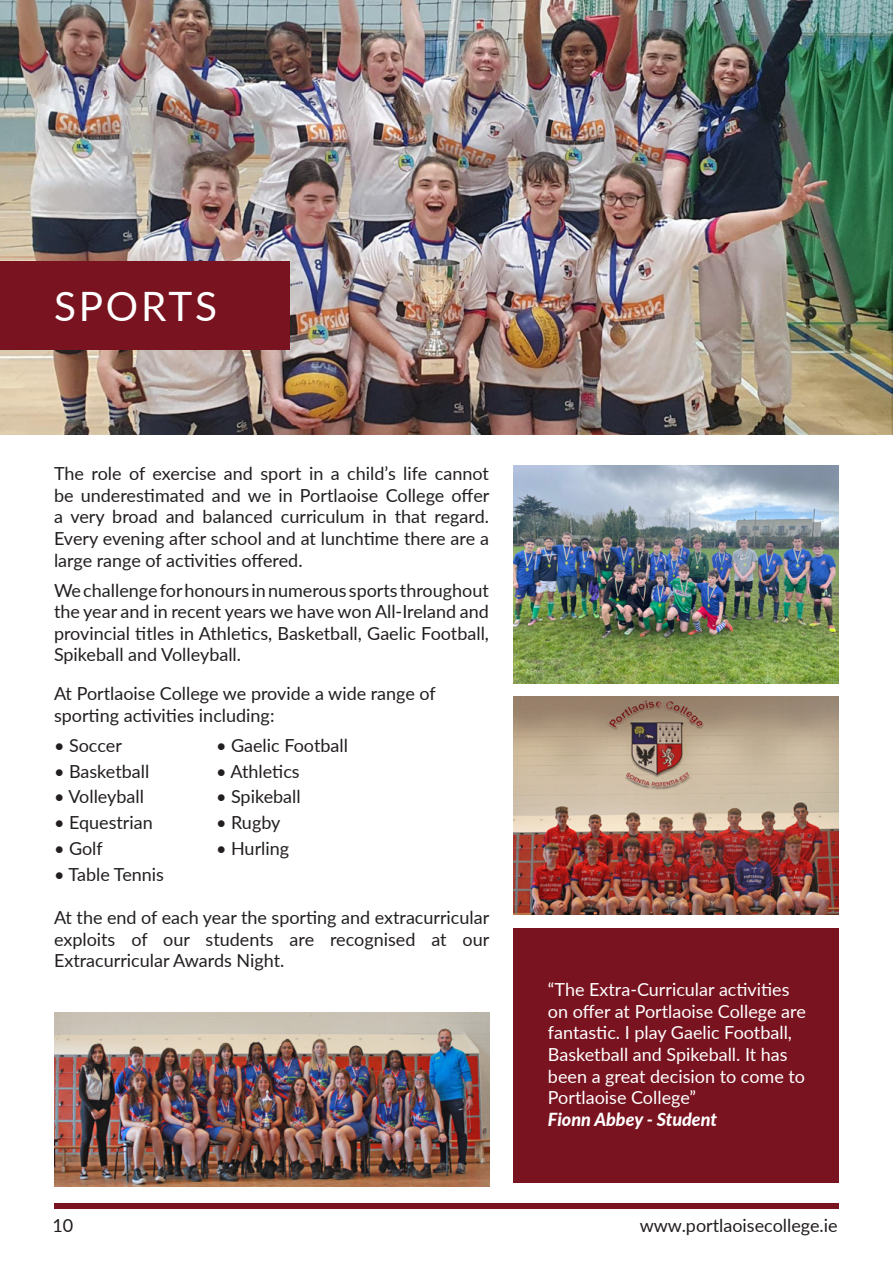
<style>
.page{position:relative;width:893px;height:1263px;background:#fff}
.page>*{position:absolute;margin:0;border:0;box-sizing:border-box;transform-origin:0 0}
.t1{font:40.5px "Lato";letter-spacing:.07em;color:#fff}
.t2{font:18px/21.6px "Lato";color:#231f20;text-align:justify}
.t3{font:18px/21.6px "Lato";color:#fff}
.t4{font:italic 800 18px "Lato";color:#fff}
</style>
<div class="page">
<img style="left:0;top:0;width:893px;height:435px">
<div style="left:0;top:261px;width:289px;height:89px;background:#791320"></div>
<div style="left:513px;top:928px;width:326px;height:255px;background:#791320"></div>
<img style="left:513px;top:466px;width:326px;height:218px">
<img style="left:513px;top:696px;width:326px;height:218px">
<div style="left:54px;top:1203px;width:785px;height:6px;background:#791320"></div>
<img style="left:54px;top:1012px;width:435px;height:174px">
<h1 class="t1" style="left:54px;top:278px;width:164px">SPORTS</h1>
<p class="t2" style="left:54px;top:462px;width:437px">The role of exercise and sport in a child’s life cannot be underestimated and we in Portlaoise College offer a very broad and balanced curriculum in that regard.<br>Every evening after school and at lunchtime there are a large range of activities offered.</p>
<p class="t2" style="left:54px;top:578px;width:436px">We challenge for honours in numerous sports throughout the year and in recent years we have won All-Ireland and provincial titles in Athletics, Basketball, Gaelic Football, Spikeball and Volleyball.</p>
<p class="t2" style="left:54px;top:682px;width:383px">At Portlaoise College we provide a wide range of sporting activities including:</p>
<p class="t2" style="left:54px;top:734px;width:69px">• Soccer</p>
<p class="t2" style="left:216px;top:734px;width:133px">• Gaelic Football</p>
<p class="t2" style="left:54px;top:759px;width:97px">• Basketball</p>
<p class="t2" style="left:216px;top:759px;width:85px">• Athletics</p>
<p class="t2" style="left:54px;top:785px;width:91px">• Volleyball</p>
<p class="t2" style="left:216px;top:785px;width:86px">• Spikeball</p>
<p class="t2" style="left:54px;top:811px;width:100px">• Equestrian</p>
<p class="t2" style="left:216px;top:811px;width:66px">• Rugby</p>
<p class="t2" style="left:54px;top:837px;width:50px">• Golf</p>
<p class="t2" style="left:216px;top:837px;width:75px">• Hurling</p>
<p class="t2" style="left:54px;top:863px;width:112px">• Table Tennis</p>
<p class="t2" style="left:54px;top:906px;width:437px">At the end of each year the sporting and extracurricular exploits of our students are recognised at our Extracurricular Awards Night.</p>
<p class="t3" style="left:548px;top:978px;width:259px">“The Extra-Curricular activities on offer at Portlaoise College are fantastic. I play Gaelic Football,<br>Basketball and Spikeball. It has been a great decision to come to<br>Portlaoise College”</p>
<p class="t4" style="left:548px;top:1106px;width:171px">Fionn Abbey - Student</p>
<p class="t2" style="left:52px;top:1214px;width:22px">10</p>
<p class="t2" style="left:640px;top:1214px;width:200px">www.portlaoisecollege.ie</p>
</div>
